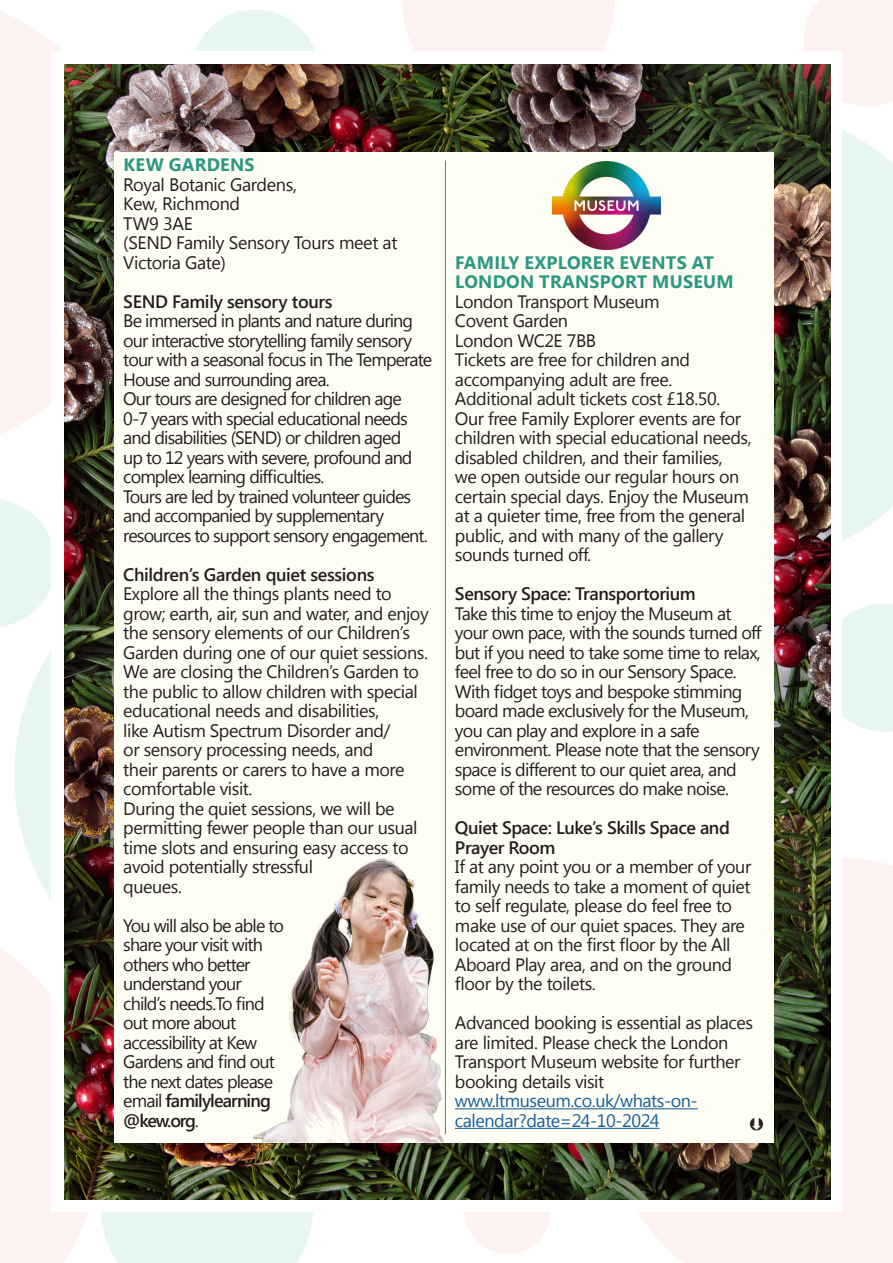
<style>
.page{position:relative;width:893px;height:1263px;background:#fff}
.page>*{position:absolute;margin:0;border:0;box-sizing:border-box;transform-origin:0 0}
.Body_copy_first_para{font:18px/19.5px "Segoe UI";letter-spacing:-.025em;color:#231f20}
.Body_copy_first_para-2{font:18px/19.5px "Segoe UI";letter-spacing:-.05em;color:#231f20}
.Body_copy_first_para-3{font:600 18px/19.5px "Segoe UI";letter-spacing:-.025em;color:#231f20}
.Sub_heads{font:700 18px/19.5px "Segoe UI";letter-spacing:.015em;color:#2b9883}
.s1{font-weight:600}
.s2{color:#175d9e}
</style>
<div class="page">
<img style="left:65px;top:64px;width:765px;height:1136px">
<div style="left:115px;top:152px;width:659px;height:990px;background:#fffef4"></div>
<hr style="left:455px;top:1108px;width:243px;height:1px;background:#175d9e">
<hr style="left:455px;top:1128px;width:205px;height:1px;background:#175d9e">
<img style="left:363px;top:858px;width:20px;height:8px">
<img style="left:553px;top:162px;width:108px;height:87px">
<hr style="left:445px;top:161px;width:1px;height:973px;background:#2b9883">
<p class="Sub_heads" style="left:124px;top:155px;width:133px">KEW GARDENS</p>
<p class="Body_copy_first_para" style="left:123px;top:174px;width:175px">Royal Botanic Gardens,<br>Kew, Richmond</p>
<p class="Body_copy_first_para" style="left:123px;top:213px;width:71px">TW9 3AE</p>
<p class="Body_copy_first_para" style="left:123px;top:232px;width:276px">(SEND Family Sensory Tours meet at<br>Victoria Gate)</p>
<p class="Body_copy_first_para-3" style="left:123px;top:291px;width:211px">SEND Family sensory tours</p>
<p class="Body_copy_first_para-2" style="left:123px;top:310px;width:311px">Be immersed in plants and nature during our interactive storytelling family sensory tour with a seasonal focus in The Temperate House and surrounding area.</p>
<p class="Body_copy_first_para-2" style="left:123px;top:388px;width:291px">Our tours are designed for children age 0-7 years with special educational needs and disabilities (SEND) or children aged up to 12 years with severe, profound and complex learning difficulties.</p>
<p class="Body_copy_first_para-2" style="left:123px;top:486px;width:306px">Tours are led by trained volunteer guides and accompanied by supplementary resources to support sensory engagement.</p>
<p class="Body_copy_first_para-3" style="left:123px;top:564px;width:253px">Children’s Garden quiet sessions</p>
<p class="Body_copy_first_para" style="left:123px;top:583px;width:307px">Explore all the things plants need to grow; earth, air, sun and water, and enjoy the sensory elements of our Children’s Garden during one of our quiet sessions.</p>
<p class="Body_copy_first_para" style="left:123px;top:661px;width:297px">We are closing the Children’s Garden to the public to allow children with special educational needs and disabilities,<br>like Autism Spectrum Disorder and/<br>or sensory processing needs, and<br>their parents or carers to have a more comfortable visit.</p>
<p class="Body_copy_first_para" style="left:123px;top:798px;width:296px">During the quiet sessions, we will be permitting fewer people than our usual time slots and ensuring easy access to avoid potentially stressful<br>queues.</p>
<p class="Body_copy_first_para-2" style="left:123px;top:915px;width:162px">You will also be able to share your visit with others who better understand your child’s needs.To find out more about accessibility at Kew<br>Gardens and find out the next dates please email <span class="s1">familylearning @kew.org</span>.</p>
<p class="Sub_heads" style="left:455px;top:252px;width:280px">FAMILY EXPLORER EVENTS AT<br>LONDON TRANSPORT MUSEUM</p>
<p class="Body_copy_first_para" style="left:455px;top:291px;width:206px">London Transport Museum</p>
<p class="Body_copy_first_para" style="left:455px;top:310px;width:115px">Covent Garden</p>
<p class="Body_copy_first_para" style="left:455px;top:330px;width:143px">London WC2E 7BB</p>
<p class="Body_copy_first_para" style="left:455px;top:349px;width:267px">Tickets are free for children and accompanying adult are free.<br>Additional adult tickets cost £18.50.</p>
<p class="Body_copy_first_para" style="left:455px;top:408px;width:298px">Our free Family Explorer events are for children with special educational needs, disabled children, and their families,<br>we open outside our regular hours on certain special days. Enjoy the Museum at a quieter time, free from the general public, and with many of the gallery sounds turned off.</p>
<p class="Body_copy_first_para-3" style="left:455px;top:584px;width:242px">Sensory Space: Transportorium</p>
<p class="Body_copy_first_para" style="left:455px;top:603px;width:308px">Take this time to enjoy the Museum at your own pace, with the sounds turned off but if you need to take some time to relax, feel free to do so in our Sensory Space.<br>With fidget toys and bespoke stimming board made exclusively for the Museum, you can play and explore in a safe environment. Please note that the sensory space is different to our quiet area, and some of the resources do make noise.</p>
<p class="Body_copy_first_para-3" style="left:455px;top:818px;width:276px">Quiet Space: Luke’s Skills Space and<br>Prayer Room</p>
<p class="Body_copy_first_para" style="left:455px;top:856px;width:298px">If at any point you or a member of your family needs to take a moment of quiet to self regulate, please do feel free to make use of our quiet spaces. They are located at on the first floor by the All Aboard Play area, and on the ground floor by the toilets.</p>
<p class="Body_copy_first_para" style="left:455px;top:1012px;width:300px">Advanced booking is essential as places are limited. Please check the London Transport Museum website for further booking details visit <span class="s2">www.ltmuseum.co.uk/whats-on&shy;calendar?date=24-10-2024</span></p>
</div>
